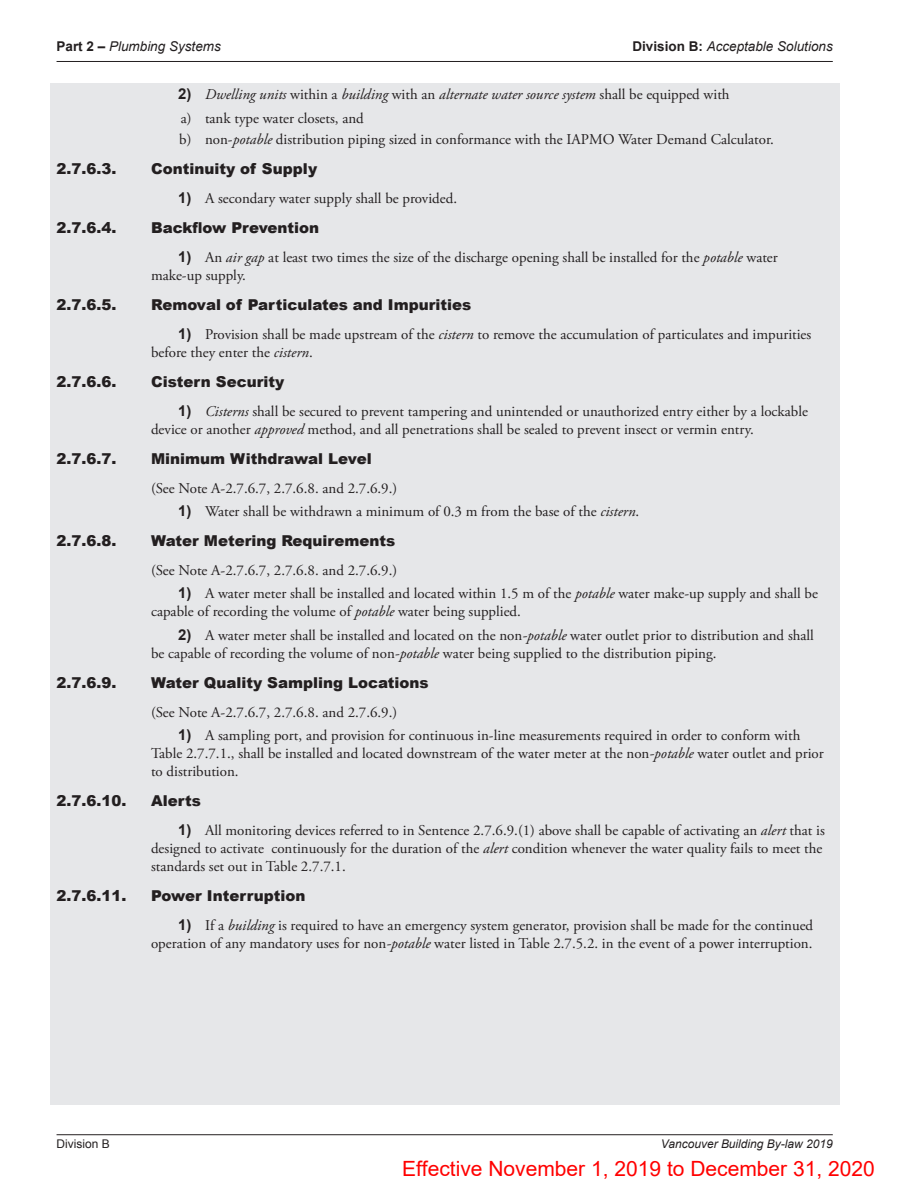
<style>
.page{position:relative;width:918px;height:1188px;background:#fff}
.page>*{position:absolute;margin:0;border:0;box-sizing:border-box;transform-origin:0 0}
.t1{font:21px "Arial";color:#f00}
.t2{font:15px/18px "Adobe Garamond Pro";color:#231f20}
.t3{font:900 15px "Arial";color:#231f20}
.t4{font:italic 13.5px "Arial";color:#231f20}
.t5{font:italic 12px "Arial";color:#231f20}
.t6{font:12px "Arial";color:#231f20}
.s1{font-weight:700;font-style:normal}
.s2{font-family:"Arial";font-weight:700}
.s3{font-style:italic}
</style>
<div class="page">
<hr style="left:57px;top:61px;width:776px;height:1px;background:#231f20">
<hr style="left:57px;top:1134px;width:776px;height:1px;background:#231f20">
<div style="left:50px;top:83px;width:790px;height:1022px;background:#e6e7e9"></div>
<p class="t4" style="left:57px;top:38px;width:166px"><span class="s1">Part 2 –</span> Plumbing Systems</p>
<p class="t4" style="left:632px;top:38px;width:202px"><span class="s1">Division B:</span> Acceptable Solutions</p>
<p class="t2" style="left:178px;top:83px;width:553px;line-height:23.4px"><span class="s2">2)</span> <span class="s3">Dwelling units</span> within a <span class="s3">building</span> with an <span class="s3">alternate water source system</span> shall be equipped with a) tank type water closets, and</p>
<p class="t2" style="left:179px;top:131px;width:596px">b) non-<span class="s3">potable</span> distribution piping sized in conformance with the IAPMO Water Demand Calculator.</p>
<p class="t3" style="left:57px;top:158px;width:62px">2.7.6.3.</p>
<p class="t3" style="left:151px;top:158px;width:168px">Continuity of Supply</p>
<p class="t2" style="left:178px;top:190px;width:280px"><span class="s2">1)</span> A secondary water supply shall be provided.</p>
<p class="t3" style="left:57px;top:217px;width:62px">2.7.6.4.</p>
<p class="t3" style="left:151px;top:217px;width:170px">Backflow Prevention</p>
<p class="t2" style="left:151px;top:249px;width:628px;text-indent:27px"><span class="s2">1)</span> An <span class="s3">air gap</span> at least two times the size of the discharge opening shall be installed for the <span class="s3">potable</span> water make-up supply.</p>
<p class="t3" style="left:57px;top:294px;width:62px">2.7.6.5.</p>
<p class="t3" style="left:151px;top:294px;width:322px">Removal of Particulates and Impurities</p>
<p class="t2" style="left:151px;top:326px;width:662px;text-indent:27px"><span class="s2">1)</span> Provision shall be made upstream of the <span class="s3">cistern</span> to remove the accumulation of particulates and impurities before they enter the <span class="s3">cistern</span>.</p>
<p class="t3" style="left:57px;top:371px;width:62px">2.7.6.6.</p>
<p class="t3" style="left:151px;top:371px;width:135px">Cistern Security</p>
<p class="t2" style="left:151px;top:403px;width:658px;text-indent:27px"><span class="s2">1)</span> <span class="s3">Cisterns</span> shall be secured to prevent tampering and unintended or unauthorized entry either by a lockable device or another <span class="s3">approved</span> method, and all penetrations shall be sealed to prevent insect or vermin entry.</p>
<p class="t3" style="left:57px;top:448px;width:62px">2.7.6.7.</p>
<p class="t3" style="left:151px;top:448px;width:222px">Minimum Withdrawal Level</p>
<p class="t2" style="left:151px;top:480px;width:248px">(See Note A-2.7.6.7, 2.7.6.8. and 2.7.6.9.)</p>
<p class="t2" style="left:178px;top:503px;width:463px"><span class="s2">1)</span> Water shall be withdrawn a minimum of 0.3 m from the base of the <span class="s3">cistern</span>.</p>
<p class="t3" style="left:57px;top:530px;width:62px">2.7.6.8.</p>
<p class="t3" style="left:151px;top:530px;width:246px">Water Metering Requirements</p>
<p class="t2" style="left:151px;top:562px;width:248px">(See Note A-2.7.6.7, 2.7.6.8. and 2.7.6.9.)</p>
<p class="t2" style="left:151px;top:585px;width:668px;text-indent:27px"><span class="s2">1)</span> A water meter shall be installed and located within 1.5 m of the <span class="s3">potable</span> water make-up supply and shall be capable of recording the volume of <span class="s3">potable</span> water being supplied.</p>
<p class="t2" style="left:151px;top:627px;width:664px;text-indent:27px"><span class="s2">2)</span> A water meter shall be installed and located on the non<span class="s3">-potable</span> water outlet prior to distribution and shall be capable of recording the volume of non<span class="s3">-potable</span> water being supplied to the distribution piping.</p>
<p class="t3" style="left:57px;top:672px;width:62px">2.7.6.9.</p>
<p class="t3" style="left:151px;top:672px;width:279px">Water Quality Sampling Locations</p>
<p class="t2" style="left:151px;top:704px;width:248px">(See Note A-2.7.6.7, 2.7.6.8. and 2.7.6.9.)</p>
<p class="t2" style="left:151px;top:727px;width:674px;text-indent:27px"><span class="s2">1)</span> A sampling port, and provision for continuous in-line measurements required in order to conform with<br>Table 2.7.7.1., shall be installed and located downstream of the water meter at the non<span class="s3">-potable</span> water outlet and prior to distribution.</p>
<p class="t3" style="left:57px;top:790px;width:72px">2.7.6.10.</p>
<p class="t3" style="left:151px;top:790px;width:51px">Alerts</p>
<p class="t2" style="left:151px;top:822px;width:675px;text-indent:27px"><span class="s2">1)</span> All monitoring devices referred to in Sentence 2.7.6.9.(1) above shall be capable of activating an <span class="s3">alert</span> that is designed to activate continuously for the duration of the <span class="s3">alert</span> condition whenever the water quality fails to meet the standards set out in Table 2.7.7.1.</p>
<p class="t3" style="left:57px;top:885px;width:72px">2.7.6.11.</p>
<p class="t3" style="left:151px;top:885px;width:156px">Power Interruption</p>
<p class="t2" style="left:151px;top:917px;width:664px;text-align:right"><span class="s2">1)</span> If a <span class="s3">building</span> is required to have an emergency system generator, provision shall be made for the continued operation of any mandatory uses for non<span class="s3">-potable</span> water listed in Table 2.7.5.2. in the event of a power interruption.</p>
<p class="t6" style="left:57px;top:1136px;width:55px">Division B</p>
<p class="t5" style="left:661px;top:1136px;width:173px">Vancouver Building By-law 2019</p>
<h1 class="t1" style="left:402px;top:1154px;width:474px">Effective November 1, 2019 to December 31, 2020</h1>
</div>
